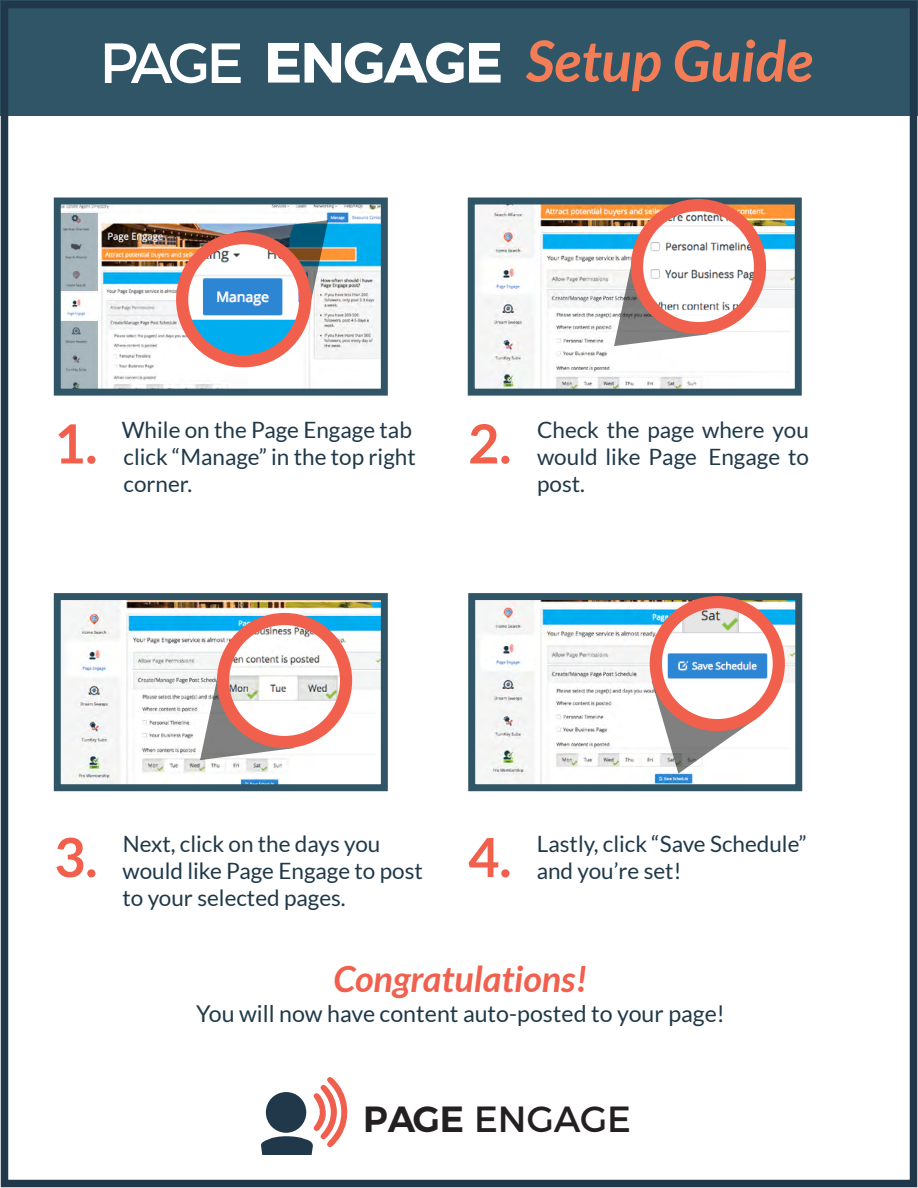
<style>
.page{position:relative;width:918px;height:1188px;background:#fff}
.page>*{position:absolute;margin:0;border:0;box-sizing:border-box;transform-origin:0 0}
.t1{font:italic 700 56.85px "Lato";color:#f27d56}
.t2{font:700 54px "Lato";color:#f15f4d}
.t3{font:36.45px "Montserrat";color:#241f21}
.t4{font:italic 700 36px "Lato";color:#f15f4d}
.t5{font:23.25px "Lato";color:#203949}
.t6{font:22.5px/27px "Lato";color:#203949}
.s1{font-weight:600}
</style>
<div class="page">
<div style="left:0;top:0;width:918px;height:115px;background:#2f5566"></div>
<svg style="left:268px;top:43px;width:233px;height:40px"></svg>
<svg style="left:105px;top:43px;width:101px;height:40px"></svg>
<svg style="left:212px;top:43px;width:29px;height:40px"></svg>
<img style="left:62px;top:206px;width:318px;height:182px">
<div style="left:54px;top:198px;width:334px;height:198px;border:7px solid #2f5566"></div>
<img style="left:476px;top:206px;width:318px;height:182px">
<div style="left:468px;top:198px;width:334px;height:198px;border:7px solid #2f5566"></div>
<img style="left:62px;top:601px;width:318px;height:182px">
<div style="left:54px;top:593px;width:334px;height:198px;border:7px solid #2f5566"></div>
<img style="left:476px;top:601px;width:318px;height:182px">
<div style="left:468px;top:593px;width:334px;height:198px;border:7px solid #2f5566"></div>
<svg style="left:234px;top:220px;width:94px;height:95px"></svg>
<svg style="left:614px;top:252px;width:94px;height:94px"></svg>
<svg style="left:200px;top:666px;width:94px;height:94px"></svg>
<svg style="left:652px;top:682px;width:104px;height:92px"></svg>
<img style="left:182px;top:238px;width:123px;height:123px;border-radius:62px">
<div style="left:176px;top:232px;width:135px;height:135px;border:12px solid #f15f4d;border-radius:50%"></div>
<img style="left:637px;top:205px;width:123px;height:123px;border-radius:62px">
<div style="left:631px;top:199px;width:135px;height:135px;border:12px solid #f15f4d;border-radius:50%"></div>
<svg style="left:657px;top:603px;width:120px;height:120px"></svg>
<img style="left:223px;top:619px;width:123px;height:121px">
<div style="left:217px;top:613px;width:135px;height:135px;border:12px solid #f15f4d;border-radius:50%"></div>
<img style="left:656px;top:602px;width:123px;height:87px">
<div style="left:650px;top:596px;width:135px;height:135px;border:12px solid #f15f4d;border-radius:50%"></div>
<svg style="left:60px;top:213px;width:37px;height:78px;background:#9eadb4"></svg>
<svg style="left:60px;top:321px;width:37px;height:67px;background:#9fafb5"></svg>
<div style="left:1px;top:1px;width:916px;height:1186px;border:8px solid #21384a"></div>
<svg style="left:261px;top:1077px;width:87px;height:78px"></svg>
<h1 class="t1" style="left:526px;top:28px;width:288px">Setup Guide</h1>
<p class="t6" style="left:122px;top:416px;width:296px">While on the Page Engage tab click “Manage” in the top right corner.</p>
<p class="t6" style="left:537px;top:416px;width:273px;text-align:justify">Check the page where you would like Page Engage to post.</p>
<h2 class="t2" style="left:54px;top:413px;width:45px">1.</h2>
<h2 class="t2" style="left:468px;top:413px;width:45px">2.</h2>
<p class="t6" style="left:122px;top:830px;width:302px">Next, click on the days you would like Page Engage to post to your selected pages.</p>
<p class="t6" style="left:537px;top:830px;width:271px">Lastly, click “Save Schedule” and you’re set!</p>
<h2 class="t2" style="left:54px;top:826px;width:45px">3.</h2>
<h2 class="t2" style="left:468px;top:826px;width:45px">4.</h2>
<h3 class="t4" style="left:334px;top:958px;width:255px">Congratulations!</h3>
<p class="t5" style="left:196px;top:1000px;width:530px">You will now have content auto-posted to your page!</p>
<h3 class="t3" style="left:363px;top:1097px;width:269px"><span class="s1">PAGE</span> ENGAGE</h3>
</div>
